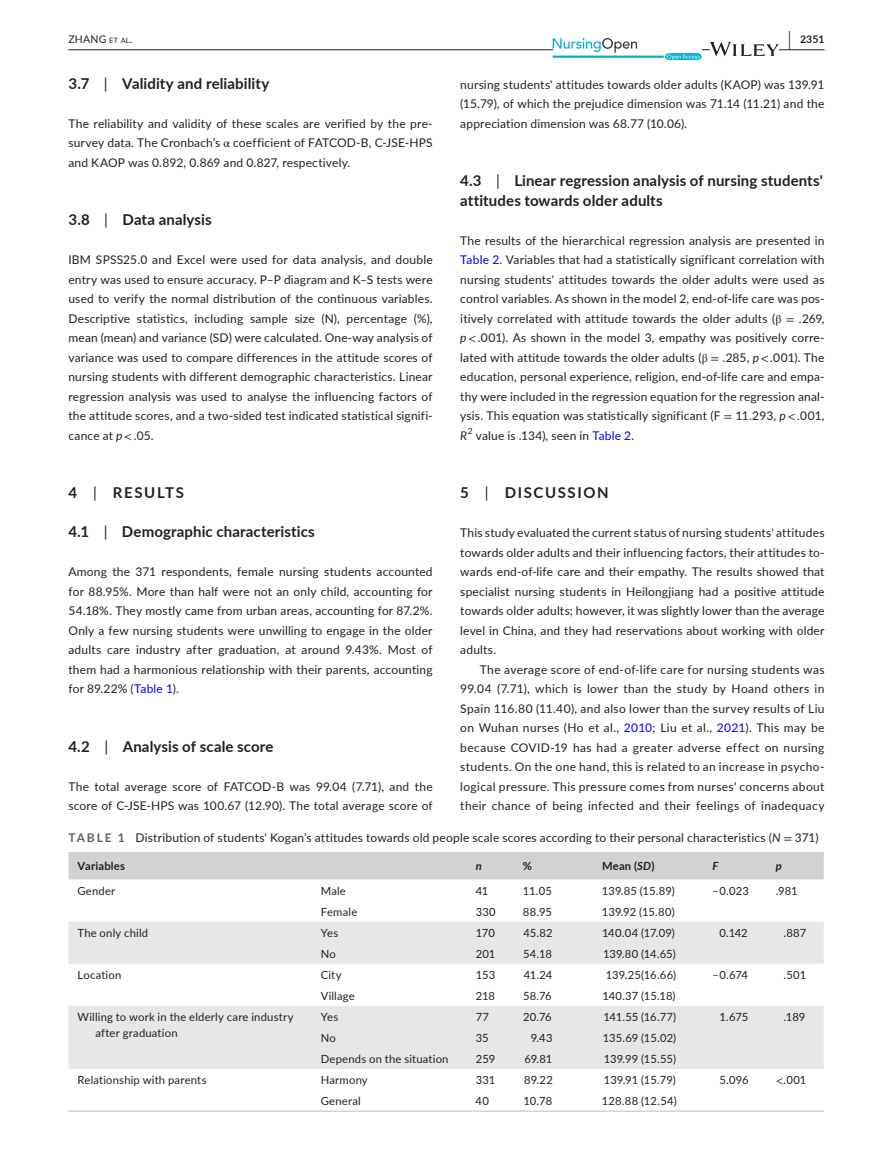
<style>
.page{position:relative;width:893px;height:1174px;background:#fff}
.page>*{position:absolute;margin:0;border:0;box-sizing:border-box;transform-origin:0 0}
.t1{font:700 15px/19.5px "Lato";letter-spacing:.01em;color:#231f20}
.t2{font:700 15px "Lato";letter-spacing:.11em;color:#231f20}
.t3{font:700 15px "Lato";letter-spacing:.105em;color:#231f20}
.t4{font:12px/19.5px "Lato";letter-spacing:.015em;color:#231f20;text-align:justify}
.t5{font:11.25px/15.8px "Lato";letter-spacing:.015em;color:#231f20}
.t6{font:700 11.25px "Lato";letter-spacing:.02em;color:#231f20}
.t7{font:italic 700 11.25px "Lato";color:#231f20}
.t8{font:10.5px "Lato";letter-spacing:.025em;color:#231f20}
.t9{font:700 10.5px "Lato";color:#231f20}
.t10{font:8.4px "Lato";color:#231f20}
.s1{font-size:7.35px}
.s2{font-style:inherit}
.s3{font-size:19.5px}
.s4{font-weight:400}
.s5{font-family:"STIX"}
.s6{font-style:italic}
.s7{color:#00f}
.s8{font-weight:700;color:#636366}
</style>
<div class="page">
<hr style="left:68px;top:49px;width:756px;height:1px;background:#231f20">
<svg style="left:553px;top:38px;width:148px;height:22px"></svg>
<svg style="left:710px;top:42px;width:69px;height:14px"></svg>
<div style="left:68px;top:852px;width:756px;height:27px;background:#d1d2d4"></div>
<svg style="left:68px;top:922px;width:756px;height:147px;fill:#e6e7e9"></svg>
<hr style="left:68px;top:1110px;width:244px;height:2px;background:#d1d2d4">
<hr style="left:312px;top:1110px;width:155px;height:2px;background:#d1d2d4">
<hr style="left:467px;top:1110px;width:47px;height:2px;background:#d1d2d4">
<hr style="left:514px;top:1110px;width:79px;height:2px;background:#d1d2d4">
<hr style="left:593px;top:1110px;width:111px;height:2px;background:#d1d2d4">
<hr style="left:704px;top:1110px;width:63px;height:2px;background:#d1d2d4">
<hr style="left:767px;top:1110px;width:57px;height:2px;background:#d1d2d4">
<p class="t8" style="left:68px;top:31px;width:65px">ZHANG <span class="s1">et al</span><span class="s2">.</span></p>
<p class="t9" style="left:789px;top:31px;width:37px"><span class="s3">|</span> 2351</p>
<p class="t1" style="left:68px;top:73px;width:202px">3.7 <span class="s4">|</span> Validity and reliability</p>
<p class="t4" style="left:68px;top:113px;width:366px">The reliability and validity of these scales are verified by the pre&shy;survey data. The Cronbach’s <span class="s5">α</span> coefficient of FATCOD-B, C-JSE-HPS and KAOP was 0.892, 0.869 and 0.827, respectively.</p>
<p class="t4" style="left:460px;top:74px;width:366px">nursing students' attitudes towards older adults (KAOP) was 139.91 (15.79), of which the prejudice dimension was 71.14 (11.21) and the appreciation dimension was 68.77 (10.06).</p>
<p class="t1" style="left:68px;top:209px;width:145px">3.8 <span class="s4">|</span> Data analysis</p>
<p class="t4" style="left:68px;top:249px;width:366px">IBM SPSS25.0 and Excel were used for data analysis, and double entry was used to ensure accuracy. P–P diagram and K–S tests were used to verify the normal distribution of the continuous variables.<br>Descriptive statistics, including sample size (N), percentage (%), mean (mean) and variance (SD) were calculated. One-way analysis of variance was used to compare differences in the attitude scores of nursing students with different demographic characteristics. Linear regression analysis was used to analyse the influencing factors of the attitude scores, and a two-sided test indicated statistical signifi&shy;cance at <span class="s6">p</span><span class="s5">&lt;</span> .05.</p>
<p class="t1" style="left:460px;top:170px;width:364px">4.3 <span class="s4">|</span> Linear regression analysis of nursing students' attitudes towards older adults</p>
<p class="t4" style="left:460px;top:230px;width:366px">The results of the hierarchical regression analysis are presented in <span class="s7">Table 2</span>. Variables that had a statistically significant correlation with nursing students' attitudes towards the older adults were used as control variables. As shown in the model 2, end-of-life care was pos&shy;itively correlated with attitude towards the older adults (<span class="s5">β =</span> .269, <span class="s6">p</span><span class="s5">&lt;</span> .001). As shown in the model 3, empathy was positively corre&shy;lated with attitude towards the older adults (<span class="s5">β =</span> .285, <span class="s6">p</span><span class="s5">&lt;</span> .001). The education, personal experience, religion, end-of-life care and empa&shy;thy were included in the regression equation for the regression anal&shy;ysis. This equation was statistically significant (F <span class="s5">=</span> 11.293, <span class="s6">p</span><span class="s5">&lt;</span> .001, <span class="s6">R</span></p>
<p class="t10" style="left:468px;top:425px;width:6px">2</p>
<p class="t4" style="left:476px;top:425px;width:160px">value is .134), seen in <span class="s7">Table 2</span>.</p>
<p class="t3" style="left:68px;top:482px;width:117px">4 <span class="s4">|</span> RESULTS</p>
<p class="t1" style="left:68px;top:521px;width:248px">4.1 <span class="s4">|</span> Demographic characteristics</p>
<p class="t4" style="left:68px;top:561px;width:366px">Among the 371 respondents, female nursing students accounted for 88.95%. More than half were not an only child, accounting for 54.18%. They mostly came from urban areas, accounting for 87.2%.<br>Only a few nursing students were unwilling to engage in the older adults care industry after graduation, at around 9.43%. Most of them had a harmonious relationship with their parents, accounting for 89.22% (<span class="s7">Table 1</span>).</p>
<p class="t2" style="left:460px;top:482px;width:150px">5 <span class="s4">|</span> DISCUSSION</p>
<p class="t4" style="left:460px;top:522px;width:366px">This study evaluated the current status of nursing students' attitudes towards older adults and their influencing factors, their attitudes to&shy;wards end-of-life care and their empathy. The results showed that specialist nursing students in Heilongjiang had a positive attitude towards older adults; however, it was slightly lower than the average level in China, and they had reservations about working with older adults.</p>
<p class="t4" style="left:460px;top:659px;width:366px;text-indent:20px">The average score of end-of-life care for nursing students was 99.04 (7.71), which is lower than the study by Hoand others in Spain 116.80 (11.40), and also lower than the survey results of Liu on Wuhan nurses (Ho et al., <span class="s7">2010</span>; Liu et al., <span class="s7">2021</span>). This may be because COVID-19 has had a greater adverse effect on nursing students. On the one hand, this is related to an increase in psycho&shy;logical pressure. This pressure comes from nurses' concerns about their chance of being infected and their feelings of inadequacy</p>
<p class="t4" style="left:68px;top:827px;width:752px"><span class="s8">TABLE 1</span> Distribution of students' Kogan’s attitudes towards old people scale scores according to their personal characteristics (<span class="s6">N</span> <span class="s5">=</span> 371)</p>
<p class="t6" style="left:77px;top:858px;width:49px">Variables</p>
<p class="t7" style="left:476px;top:858px;width:8px">n</p>
<p class="t6" style="left:523px;top:858px;width:11px">%</p>
<p class="t6" style="left:602px;top:858px;width:54px">Mean (<span class="s6">SD</span>)</p>
<p class="t7" style="left:713px;top:858px;width:7px">F</p>
<p class="t7" style="left:776px;top:858px;width:8px">p</p>
<p class="t5" style="left:77px;top:882px;width:39px">Gender</p>
<p class="t5" style="left:321px;top:882px;width:27px">Male</p>
<p class="t5" style="left:476px;top:882px;width:14px">41</p>
<p class="t5" style="left:523px;top:882px;width:30px">11.05</p>
<p class="t5" style="left:602px;top:882px;width:74px">139.85 (15.89)</p>
<p class="t5" style="left:713px;top:882px;width:38px">−0.023</p>
<p class="t5" style="left:776px;top:882px;width:23px">.981</p>
<p class="t5" style="left:321px;top:903px;width:38px">Female</p>
<p class="t5" style="left:476px;top:903px;width:22px">330</p>
<p class="t5" style="left:523px;top:903px;width:31px">88.95</p>
<p class="t5" style="left:602px;top:903px;width:74px">139.92 (15.80)</p>
<p class="t5" style="left:77px;top:924px;width:72px">The only child</p>
<p class="t5" style="left:321px;top:924px;width:19px">Yes</p>
<p class="t5" style="left:476px;top:924px;width:21px">170</p>
<p class="t5" style="left:523px;top:924px;width:31px">45.82</p>
<p class="t5" style="left:602px;top:924px;width:74px">140.04 (17.09)</p>
<p class="t5" style="left:719px;top:924px;width:30px">0.142</p>
<p class="t5" style="left:783px;top:924px;width:24px">.887</p>
<p class="t5" style="left:321px;top:945px;width:17px">No</p>
<p class="t5" style="left:476px;top:945px;width:21px">201</p>
<p class="t5" style="left:523px;top:945px;width:30px">54.18</p>
<p class="t5" style="left:603px;top:945px;width:74px">139.80 (14.65)</p>
<p class="t5" style="left:77px;top:966px;width:45px">Location</p>
<p class="t5" style="left:321px;top:966px;width:22px">City</p>
<p class="t5" style="left:476px;top:966px;width:21px">153</p>
<p class="t5" style="left:524px;top:966px;width:30px">41.24</p>
<p class="t5" style="left:606px;top:966px;width:72px">139.25(16.66)</p>
<p class="t5" style="left:713px;top:966px;width:37px">−0.674</p>
<p class="t5" style="left:783px;top:966px;width:24px">.501</p>
<p class="t5" style="left:321px;top:987px;width:36px">Village</p>
<p class="t5" style="left:476px;top:987px;width:21px">218</p>
<p class="t5" style="left:523px;top:987px;width:30px">58.76</p>
<p class="t5" style="left:602px;top:987px;width:75px">140.37 (15.18)</p>
<p class="t5" style="left:95px;top:1008px;width:200px;text-indent:-18px">Willing to work in the elderly care industry after graduation</p>
<p class="t5" style="left:321px;top:1008px;width:19px">Yes</p>
<p class="t5" style="left:476px;top:1008px;width:15px">77</p>
<p class="t5" style="left:523px;top:1008px;width:30px">20.76</p>
<p class="t5" style="left:603px;top:1008px;width:74px">141.55 (16.77)</p>
<p class="t5" style="left:719px;top:1008px;width:30px">1.675</p>
<p class="t5" style="left:783px;top:1008px;width:23px">.189</p>
<p class="t1" style="left:68px;top:736px;width:207px">4.2 <span class="s4">|</span> Analysis of scale score</p>
<p class="t4" style="left:68px;top:776px;width:366px">The total average score of FATCOD-B was 99.04 (7.71), and the score of C-JSE-HPS was 100.67 (12.90). The total average score of</p>
<p class="t5" style="left:321px;top:1029px;width:17px">No</p>
<p class="t5" style="left:476px;top:1029px;width:15px">35</p>
<p class="t5" style="left:531px;top:1029px;width:23px">9.43</p>
<p class="t5" style="left:603px;top:1029px;width:75px">135.69 (15.02)</p>
<p class="t5" style="left:321px;top:1050px;width:129px">Depends on the situation</p>
<p class="t5" style="left:476px;top:1050px;width:21px">259</p>
<p class="t5" style="left:524px;top:1050px;width:30px">69.81</p>
<p class="t5" style="left:604px;top:1050px;width:74px">139.99 (15.55)</p>
<p class="t5" style="left:77px;top:1071px;width:131px">Relationship with parents</p>
<p class="t5" style="left:321px;top:1071px;width:49px">Harmony</p>
<p class="t5" style="left:476px;top:1071px;width:21px">331</p>
<p class="t5" style="left:524px;top:1071px;width:30px">89.22</p>
<p class="t5" style="left:604px;top:1071px;width:73px">139.91 (15.79)</p>
<p class="t5" style="left:719px;top:1071px;width:31px">5.096</p>
<p class="t5" style="left:776px;top:1071px;width:32px"><span class="s5">&lt;</span>.001</p>
<p class="t5" style="left:321px;top:1092px;width:42px">General</p>
<p class="t5" style="left:476px;top:1092px;width:15px">40</p>
<p class="t5" style="left:523px;top:1092px;width:30px">10.78</p>
<p class="t5" style="left:602px;top:1092px;width:76px">128.88 (12.54)</p>
</div>
